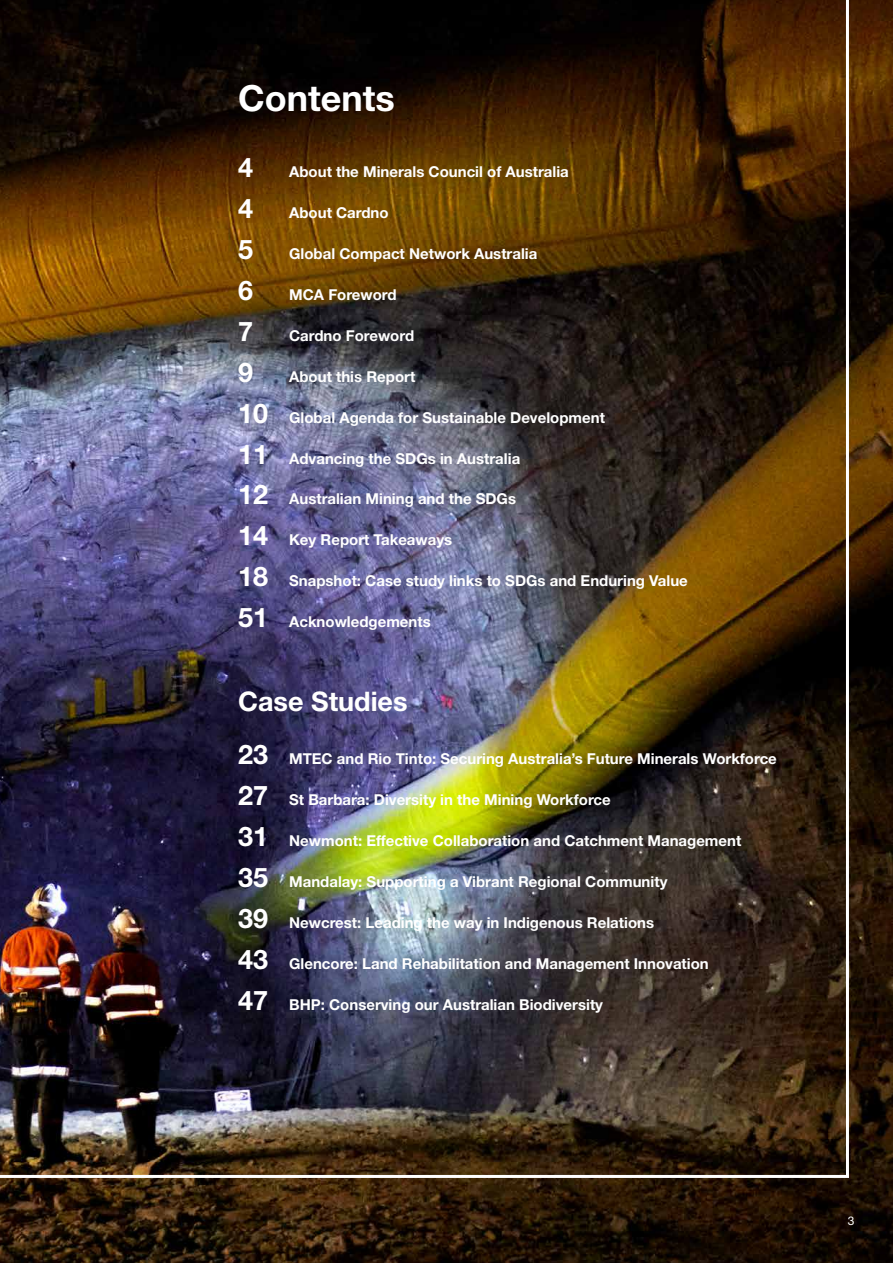
<style>
.page{position:relative;width:893px;height:1263px;background:#fff}
.page>*{position:absolute;margin:0;border:0;box-sizing:border-box;transform-origin:0 0}
.t1{font:700 36px "Helvetica Neue LT Std";color:#fff}
.t2{font:700 27px "Helvetica Neue LT Std";color:#fff}
.t3{font:700 15px "Helvetica Neue LT Std";color:#fff}
.t4{font:12px "Helvetica Neue LT Std";color:#fff}
.s1{font-size:27px}
</style>
<div class="page">
<img style="left:0;top:0;width:893px;height:1263px">
<img style="left:0;top:0;width:849px;height:1178px">
<h1 class="t1" style="left:238px;top:76px;width:158px">Contents</h1>
<h2 class="t2" style="left:238px;top:151px;width:17px">4</h2>
<p class="t3" style="left:289px;top:163px;width:281px">About the Minerals Council of Australia</p>
<h2 class="t2" style="left:238px;top:192px;width:17px">4</h2>
<p class="t3" style="left:289px;top:203px;width:101px">About Cardno</p>
<h2 class="t2" style="left:238px;top:233px;width:17px">5</h2>
<p class="t3" style="left:289px;top:244px;width:250px">Global Compact Network Australia</p>
<h2 class="t2" style="left:238px;top:274px;width:17px">6</h2>
<p class="t3" style="left:289px;top:285px;width:109px">MCA Foreword</p>
<h2 class="t2" style="left:238px;top:314px;width:17px">7</h2>
<p class="t3" style="left:289px;top:326px;width:127px">Cardno Foreword</p>
<h2 class="t2" style="left:238px;top:355px;width:17px">9</h2>
<p class="t3" style="left:289px;top:367px;width:128px">About this Report</p>
<p class="t3" style="left:238px;top:408px;width:368px"><span class="s1">10</span> Global Agenda for Sustainable Development</p>
<p class="t3" style="left:238px;top:449px;width:284px"><span class="s1">11</span> Advancing the SDGs in Australia</p>
<p class="t3" style="left:238px;top:490px;width:279px"><span class="s1">12</span> Australian Mining and the SDGs</p>
<p class="t3" style="left:238px;top:531px;width:216px"><span class="s1">14</span> Key Report Takeaways</p>
<p class="t3" style="left:238px;top:572px;width:451px"><span class="s1">18</span> Snapshot: Case study links to SDGs and Enduring Value</p>
<p class="t3" style="left:238px;top:612px;width:194px"><span class="s1">51</span> Acknowledgements</p>
<h2 class="t2" style="left:238px;top:684px;width:171px">Case Studies</h2>
<p class="t3" style="left:238px;top:750px;width:540px"><span class="s1">23</span> MTEC and Rio Tinto: Securing Australia’s Future Minerals Workforce</p>
<p class="t3" style="left:238px;top:790px;width:374px"><span class="s1">27</span> St Barbara: Diversity in the Mining Workforce</p>
<p class="t3" style="left:238px;top:831px;width:505px"><span class="s1">31</span> Newmont: Effective Collaboration and Catchment Management</p>
<p class="t3" style="left:238px;top:872px;width:431px"><span class="s1">35</span> Mandalay: Supporting a Vibrant Regional Community</p>
<p class="t3" style="left:238px;top:913px;width:417px"><span class="s1">39</span> Newcrest: Leading the way in Indigenous Relations</p>
<p class="t3" style="left:238px;top:954px;width:472px"><span class="s1">43</span> Glencore: Land Rehabilitation and Management Innovation</p>
<p class="t3" style="left:238px;top:995px;width:366px"><span class="s1">47</span> BHP: Conserving our Australian Biodiversity</p>
<p class="t4" style="left:848px;top:1213px;width:8px">3</p>
</div>
